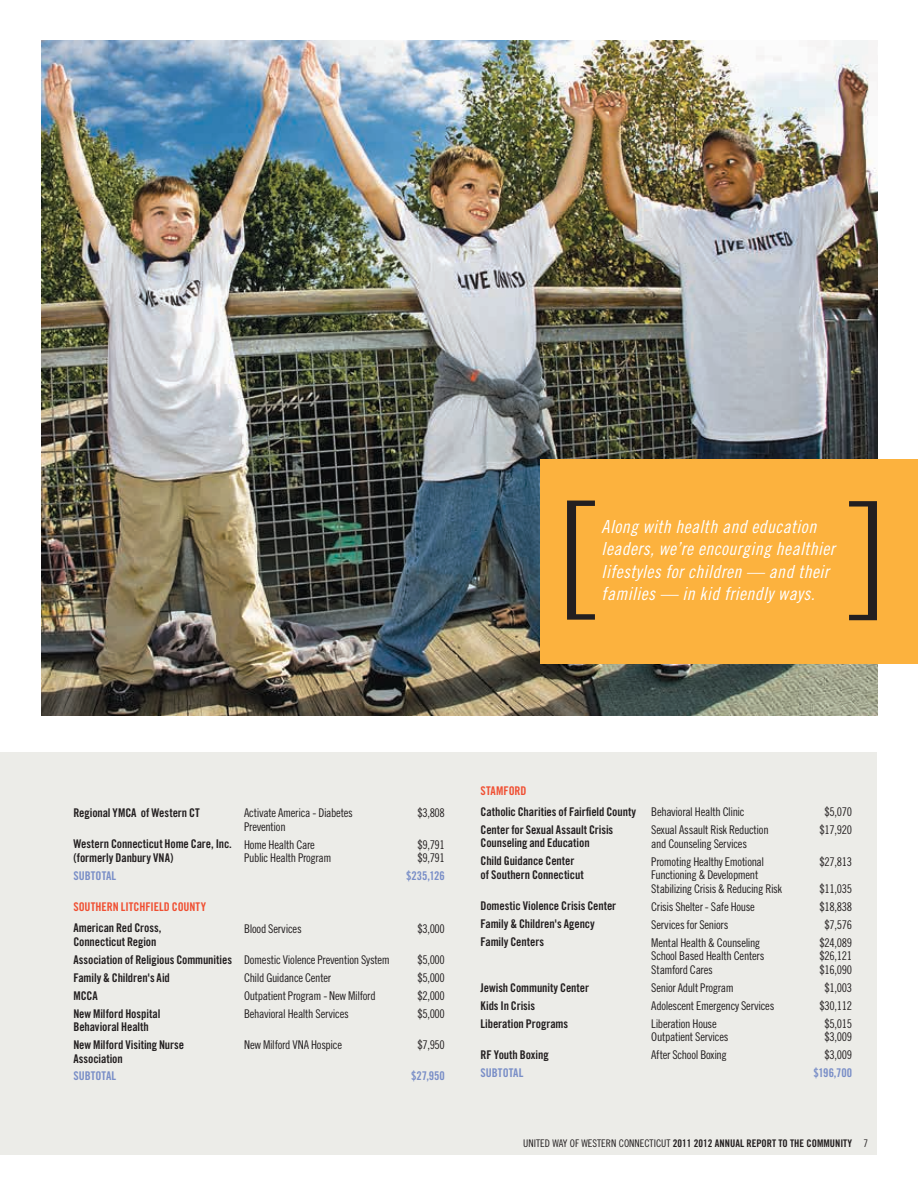
<style>
.page{position:relative;width:918px;height:1188px;background:#fff}
.page>*{position:absolute;margin:0;border:0;box-sizing:border-box;transform-origin:0 0}
.t1{font:300 150px "Trade Gothic";color:#231f20}
.t2{font:18px/22.5px "Trade Gothic Cond Eighteen Obl";letter-spacing:.02em;color:#fff}
.t3{font:12px/13.5px "Trade Gothic Cond Eighteen";letter-spacing:-.025em;color:#231f20}
.t4{font:12px/13.5px "Trade Gothic Bold Cond Twenty";letter-spacing:-.01em;color:#231f20}
.t5{font:12px "Trade Gothic Bold Cond Twenty";color:#798ec7}
.t6{font:12px "Trade Gothic Bold Cond Twenty";color:#f04f32}
.t7{font:10.5px "Trade Gothic Bold Cond Twenty";color:#231f20}
.s1{font-family:"Trade Gothic Cond Eighteen"}
</style>
<div class="page">
<div style="left:0;top:752px;width:877px;height:402px;background:#ecece8"></div>
<img style="left:41px;top:40px;width:837px;height:676px">
<div style="left:540px;top:459px;width:378px;height:205px;background:#fcb23e"></div>
<h1 class="t1" style="left:554px;top:466px;width:51px">[</h1>
<h1 class="t1" style="left:840px;top:467px;width:51px">]</h1>
<h2 class="t2" style="left:602px;top:515px;width:235px">Along with health and education leaders, we’re encourging healthier lifestyles for children — and their families — in kid friendly ways.</h2>
<p class="t4" style="left:73px;top:806px;width:128px">Regional YMCA of Western CT</p>
<p class="t3" style="left:244px;top:806px;width:110px">Activate America - Diabetes<br>Prevention</p>
<p class="t3" style="left:417px;top:806px;width:29px">$3,808</p>
<p class="t4" style="left:73px;top:837px;width:160px">Western Connecticut Home Care, Inc. (formerly Danbury VNA)</p>
<p class="t3" style="left:244px;top:837px;width:89px">Home Health Care<br>Public Health Program</p>
<p class="t3" style="left:417px;top:837px;width:29px">$9,791 $9,791</p>
<p class="t5" style="left:73px;top:868px;width:44px">SUBTOTAL</p>
<p class="t5" style="left:406px;top:868px;width:40px">$235,126</p>
<p class="t6" style="left:73px;top:899px;width:12px">Southern</p>
<p class="t6" style="left:121px;top:899px;width:11px">Litchfield</p>
<p class="t6" style="left:172px;top:899px;width:13px">County</p>
<p class="t4" style="left:73px;top:921px;width:90px">American Red Cross,<br>Connecticut Region</p>
<p class="t3" style="left:244px;top:921px;width:59px">Blood Services</p>
<p class="t3" style="left:417px;top:921px;width:29px">$3,000</p>
<p class="t4" style="left:73px;top:953px;width:318px">Association of Religious Communities <span class="s1">Domestic Violence Prevention System</span></p>
<p class="t3" style="left:417px;top:953px;width:29px">$5,000</p>
<p class="t4" style="left:73px;top:971px;width:98px">Family &amp; Children's Aid</p>
<p class="t3" style="left:244px;top:971px;width:89px">Child Guidance Center</p>
<p class="t3" style="left:417px;top:971px;width:29px">$5,000</p>
<p class="t4" style="left:73px;top:989px;width:26px">MCCA</p>
<p class="t3" style="left:244px;top:989px;width:133px">Outpatient Program - New Milford</p>
<p class="t3" style="left:417px;top:989px;width:29px">$2,000</p>
<p class="t4" style="left:73px;top:1007px;width:88px">New Milford Hospital<br>Behavioral Health</p>
<p class="t3" style="left:244px;top:1007px;width:106px">Behavioral Health Services</p>
<p class="t3" style="left:417px;top:1007px;width:29px">$5,000</p>
<p class="t4" style="left:73px;top:1038px;width:112px">New Milford Visiting Nurse<br>Association</p>
<p class="t3" style="left:244px;top:1038px;width:99px">New Milford VNA Hospice</p>
<p class="t3" style="left:417px;top:1038px;width:29px">$7,950</p>
<p class="t5" style="left:73px;top:1069px;width:44px">SUBTOTAL</p>
<p class="t5" style="left:411px;top:1069px;width:35px">$27,950</p>
<p class="t6" style="left:481px;top:784px;width:13px">Stamford</p>
<p class="t4" style="left:481px;top:805px;width:157px">Catholic Charities of Fairfield County</p>
<p class="t3" style="left:651px;top:805px;width:95px">Behavioral Health Clinic</p>
<p class="t3" style="left:825px;top:805px;width:29px">$5,070</p>
<p class="t4" style="left:481px;top:823px;width:134px">Center for Sexual Assault Crisis<br>Counseling and Education</p>
<p class="t3" style="left:651px;top:823px;width:119px">Sexual Assault Risk Reduction and Counseling Services</p>
<p class="t3" style="left:820px;top:823px;width:34px">$17,920</p>
<p class="t4" style="left:481px;top:854px;width:105px">Child Guidance Center of Southern Connecticut</p>
<p class="t3" style="left:651px;top:854px;width:132px">Promoting Healthy Emotional<br>Functioning &amp; Development<br>Stabilizing Crisis &amp; Reducing Risk</p>
<p class="t3" style="left:820px;top:854px;width:34px">$27,813</p>
<p class="t3" style="left:820px;top:881px;width:34px">$11,035</p>
<p class="t4" style="left:481px;top:899px;width:137px">Domestic Violence Crisis Center</p>
<p class="t3" style="left:651px;top:899px;width:105px">Crisis Shelter - Safe House</p>
<p class="t3" style="left:820px;top:899px;width:34px">$18,838</p>
<p class="t4" style="left:481px;top:917px;width:116px">Family &amp; Children's Agency</p>
<p class="t3" style="left:651px;top:917px;width:79px">Services for Seniors</p>
<p class="t3" style="left:825px;top:917px;width:29px">$7,576</p>
<p class="t4" style="left:481px;top:935px;width:65px">Family Centers</p>
<p class="t3" style="left:651px;top:936px;width:115px">Mental Health &amp; Counseling<br>School Based Health Centers<br>Stamford Cares</p>
<p class="t3" style="left:820px;top:936px;width:34px;text-align:justify">$24,089 $26,121 $16,090</p>
<p class="t4" style="left:481px;top:980px;width:110px">Jewish Community Center</p>
<p class="t3" style="left:651px;top:981px;width:84px">Senior Adult Program</p>
<p class="t3" style="left:825px;top:981px;width:29px">$1,003</p>
<p class="t4" style="left:481px;top:998px;width:56px">Kids In Crisis</p>
<p class="t3" style="left:651px;top:999px;width:125px">Adolescent Emergency Services</p>
<p class="t3" style="left:820px;top:999px;width:34px">$30,112</p>
<p class="t4" style="left:481px;top:1016px;width:89px">Liberation Programs</p>
<p class="t3" style="left:651px;top:1017px;width:79px">Liberation House<br>Outpatient Services</p>
<p class="t3" style="left:825px;top:1017px;width:29px">$5,015 $3,009</p>
<p class="t4" style="left:481px;top:1048px;width:70px">RF Youth Boxing</p>
<p class="t3" style="left:651px;top:1048px;width:77px">After School Boxing</p>
<p class="t3" style="left:825px;top:1048px;width:29px">$3,009</p>
<p class="t5" style="left:481px;top:1066px;width:44px">SUBTOTAL</p>
<p class="t5" style="left:813px;top:1066px;width:40px">$196,700</p>
<p class="t7" style="left:523px;top:1136px;width:347px"><span class="s1">UNITED WAY OF WESTERN CONNECTICUT</span> 2011 2012 ANNUAL REPORT TO THE COMMUNITY <span class="s1">7</span></p>
</div>
